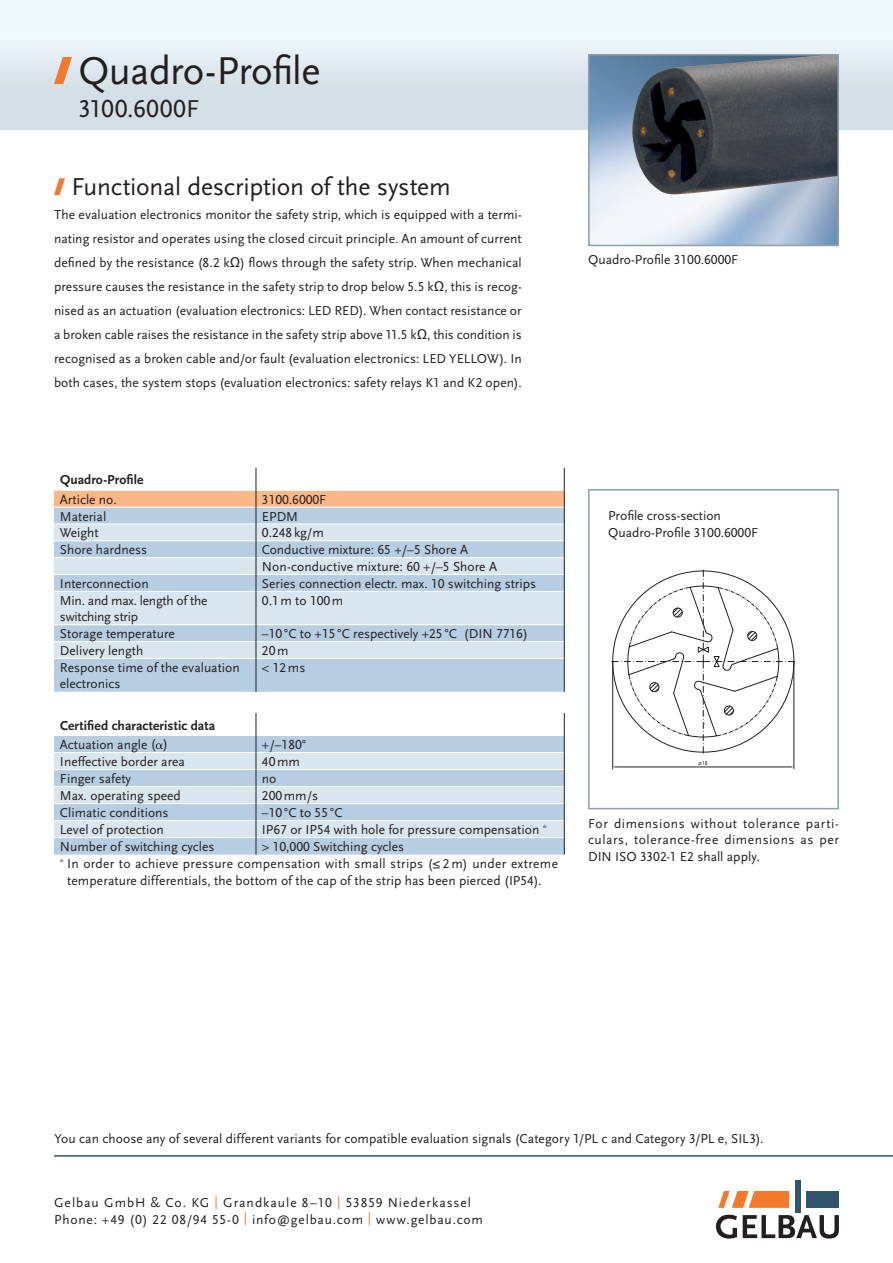
<style>
.page{position:relative;width:893px;height:1263px;background:#fff}
.page>*{position:absolute;margin:0;border:0;box-sizing:border-box;transform-origin:0 0}
.t1{font:40.5px "Scala Sans LF";letter-spacing:-.015em;color:#231f20}
.t2{font:25.5px "Scala Sans LF";letter-spacing:-.01em;color:#231f20}
.t3{font:13.5px/24px "Scala Sans LF";color:#231f20}
.t4{font:13.5px/16.5px "Scala Sans LF";letter-spacing:.065em;color:#231f20}
.t5{font:13.5px "Scala Sans LF";letter-spacing:.02em;color:#231f20}
.t6{font:700 13.5px "Scala Sans LF";letter-spacing:.005em;color:#231f20}
.t7{font:13.5px/16.5px "Scala Sans LF";letter-spacing:-.02em;color:#231f20}
.t8{font:5.7px "Scala Sans LF";color:#231f20}
.s1{font-family:"Arial"}
.s2{font-family:"Helvetica Neue LT Pro"}
.s3{font-family:"Scala Sans Expert"}
.s4{color:#f3792b}
</style>
<div class="page">
<div style="left:0;top:0;width:893px;height:130px;background:linear-gradient(to bottom,#f6feff,#cdd8e1)"></div>
<img style="left:591px;top:57px;width:245px;height:186px">
<div style="left:54px;top:659px;width:510px;height:33px;background:#b7cee2"></div>
<svg style="left:54px;top:592px;width:510px;height:66px;background:#d0dfeb"></svg>
<hr style="left:54px;top:624px;width:202px;height:1px;background:#fff">
<hr style="left:256px;top:624px;width:308px;height:1px;background:#fff">
<hr style="left:54px;top:641px;width:202px;height:1px;background:#fff">
<hr style="left:256px;top:641px;width:308px;height:1px;background:#fff">
<hr style="left:256px;top:591px;width:1px;height:34px;background:#231f20">
<svg style="left:256px;top:625px;width:1px;height:33px"></svg>
<hr style="left:256px;top:658px;width:1px;height:34px;background:#231f20">
<svg style="left:54px;top:468px;width:511px;height:123px"></svg>
<hr style="left:564px;top:591px;width:1px;height:34px;background:#231f20">
<svg style="left:564px;top:625px;width:1px;height:33px"></svg>
<hr style="left:564px;top:658px;width:1px;height:34px;background:#231f20">
<svg style="left:54px;top:713px;width:511px;height:141px"></svg>
<svg style="left:54px;top:57px;width:18px;height:27px"></svg>
<svg style="left:54px;top:178px;width:11px;height:17px"></svg>
<img style="left:631px;top:57px;width:205px;height:138px">
<div style="left:588px;top:54px;width:251px;height:192px;border:2px solid #8c9faa"></div>
<div style="left:588px;top:489px;width:251px;height:320px;border:2px solid #8c9faa"></div>
<hr style="left:794px;top:661px;width:1px;height:108px;background:#231f20">
<hr style="left:612px;top:661px;width:1px;height:108px;background:#231f20">
<hr style="left:616px;top:767px;width:174px;height:1px;background:#231f20">
<svg style="left:612px;top:570px;width:183px;height:183px"></svg>
<svg style="left:716px;top:1215px;width:21px;height:23px"></svg>
<svg style="left:743px;top:1215px;width:96px;height:23px"></svg>
<div style="left:806px;top:1191px;width:33px;height:17px;background:#30556d"></div>
<div style="left:795px;top:1180px;width:5px;height:32px;background:#30556d"></div>
<svg style="left:718px;top:1191px;width:71px;height:17px"></svg>
<hr style="left:54px;top:1155px;width:839px;height:2px;background:#30556d">
<h1 class="t1" style="left:78px;top:49px;width:244px">Quadro-Profile</h1>
<h2 class="t2" style="left:78px;top:95px;width:123px">3100.6000F</h2>
<h2 class="t2" style="left:71px;top:173px;width:381px">Functional description of the system</h2>
<p class="t3" style="left:54px;top:203px;width:469px;text-align:justify">The evaluation electronics monitor the safety strip, which is equipped with a termi&shy;nating resistor and operates using the closed circuit principle. An amount of current defined by the resistance (8.2 k<span class="s1">Ω</span>) flows through the safety strip. When mechanical pressure causes the resistance in the safety strip to drop below 5.5 k<span class="s1">Ω</span>, this is recog&shy;nised as an actuation (evaluation electronics: LED RED). When contact resistance or a broken cable raises the resistance in the safety strip above 11.5 k<span class="s1">Ω</span>, this condition is recognised as a broken cable and/or fault (evaluation electronics: LED YELLOW). In both cases, the system stops (evaluation electronics: safety relays K1 and K2 open).</p>
<p class="t3" style="left:588px;top:248px;width:152px">Quadro-Profile 3100.6000F</p>
<p class="t6" style="left:60px;top:473px;width:85px">Quadro-Profile</p>
<p class="t3" style="left:60px;top:488px;width:58px">Article no.</p>
<p class="t3" style="left:262px;top:488px;width:66px">3100.6000F</p>
<p class="t3" style="left:60px;top:504px;width:48px">Material</p>
<p class="t3" style="left:262px;top:504px;width:38px">EPDM</p>
<p class="t3" style="left:60px;top:521px;width:40px">Weight</p>
<p class="t3" style="left:262px;top:521px;width:64px">0.248kg/m</p>
<p class="t3" style="left:60px;top:538px;width:89px">Shore hardness</p>
<p class="t3" style="left:262px;top:542px;width:237px;line-height:16.8px">Conductive mixture: 65 +/–5 Shore A<br>Non-conductive mixture: 60 +/–5 Shore A</p>
<p class="t3" style="left:60px;top:572px;width:90px">Interconnection</p>
<p class="t3" style="left:262px;top:572px;width:276px">Series connection electr. max. 10 switching strips</p>
<p class="t7" style="left:60px;top:592px;width:149px">Min. and max. length of the switching strip</p>
<p class="t3" style="left:262px;top:589px;width:83px">0.1m to 100m</p>
<p class="t3" style="left:60px;top:622px;width:117px">Storage temperature</p>
<p class="t3" style="left:262px;top:622px;width:267px">–10 °C to +15 °C respectively +25°C (DIN 7716)</p>
<p class="t3" style="left:60px;top:639px;width:85px">Delivery length</p>
<p class="t3" style="left:262px;top:639px;width:28px">20m</p>
<p class="t3" style="left:60px;top:659px;width:181px;line-height:16.5px">Response time of the evaluation electronics</p>
<p class="t3" style="left:262px;top:656px;width:45px">&lt; 12ms</p>
<p class="t6" style="left:60px;top:718px;width:157px">Certified characteristic data</p>
<p class="t3" style="left:60px;top:733px;width:110px">Actuation angle ( )</p>
<p class="t3" style="left:262px;top:733px;width:46px">+/–180°</p>
<p class="t3" style="left:60px;top:750px;width:127px">Ineffective border area</p>
<p class="t3" style="left:262px;top:750px;width:40px">40mm</p>
<p class="t3" style="left:60px;top:767px;width:73px">Finger safety</p>
<p class="t3" style="left:262px;top:767px;width:16px">no</p>
<p class="t3" style="left:60px;top:784px;width:122px">Max. operating speed</p>
<p class="t3" style="left:262px;top:784px;width:58px">200mm/s</p>
<p class="t3" style="left:60px;top:801px;width:110px">Climatic conditions</p>
<p class="t3" style="left:262px;top:801px;width:82px">–10 °C to 55 °C</p>
<p class="t3" style="left:60px;top:818px;width:105px">Level of protection</p>
<p class="t3" style="left:262px;top:818px;width:286px">IP67 or IP54 with hole for pressure compensation <sup>*</sup></p>
<p class="t3" style="left:60px;top:835px;width:156px">Number of switching cycles</p>
<p class="t3" style="left:262px;top:835px;width:144px">&gt; 10,000 Switching cycles</p>
<p class="t5" style="left:60px;top:856px;width:500px"><sup>*</sup> In order to achieve pressure compensation with small strips (<span class="s2">≤</span> 2 m) under extreme</p>
<p class="t3" style="left:67px;top:868px;width:476px">temperature differentials, the bottom of the cap of the strip has been pierced (IP54).</p>
<p class="t3" style="left:608px;top:508px;width:152px;line-height:16.5px">Profile cross-section<br>Quadro-Profile 3100.6000F</p>
<p class="t8" style="left:698px;top:760px;width:11px"><span class="s3">o</span>18</p>
<p class="t3" style="left:588px;top:815px;width:252px;line-height:16.5px;text-align:justify">For dimensions without tolerance parti&shy;culars, tolerance-free dimensions as per DIN ISO 3302-1 E2 shall apply.</p>
<p class="t3" style="left:54px;top:1127px;width:711px">You can choose any of several different variants for compatible evaluation signals (Category 1/PL c and Category 3/PL e, SIL3).</p>
<p class="t4" style="left:54px;top:1195px;width:430px">Gelbau GmbH &amp; Co. KG <span class="s4">|</span> Grandkaule 8–10 <span class="s4">|</span> 53859 Niederkassel<br>Phone: +49 (0) 22 08/94 55-0 <span class="s4">|</span> info@gelbau.com <span class="s4">|</span> www.gelbau.com</p>
</div>
